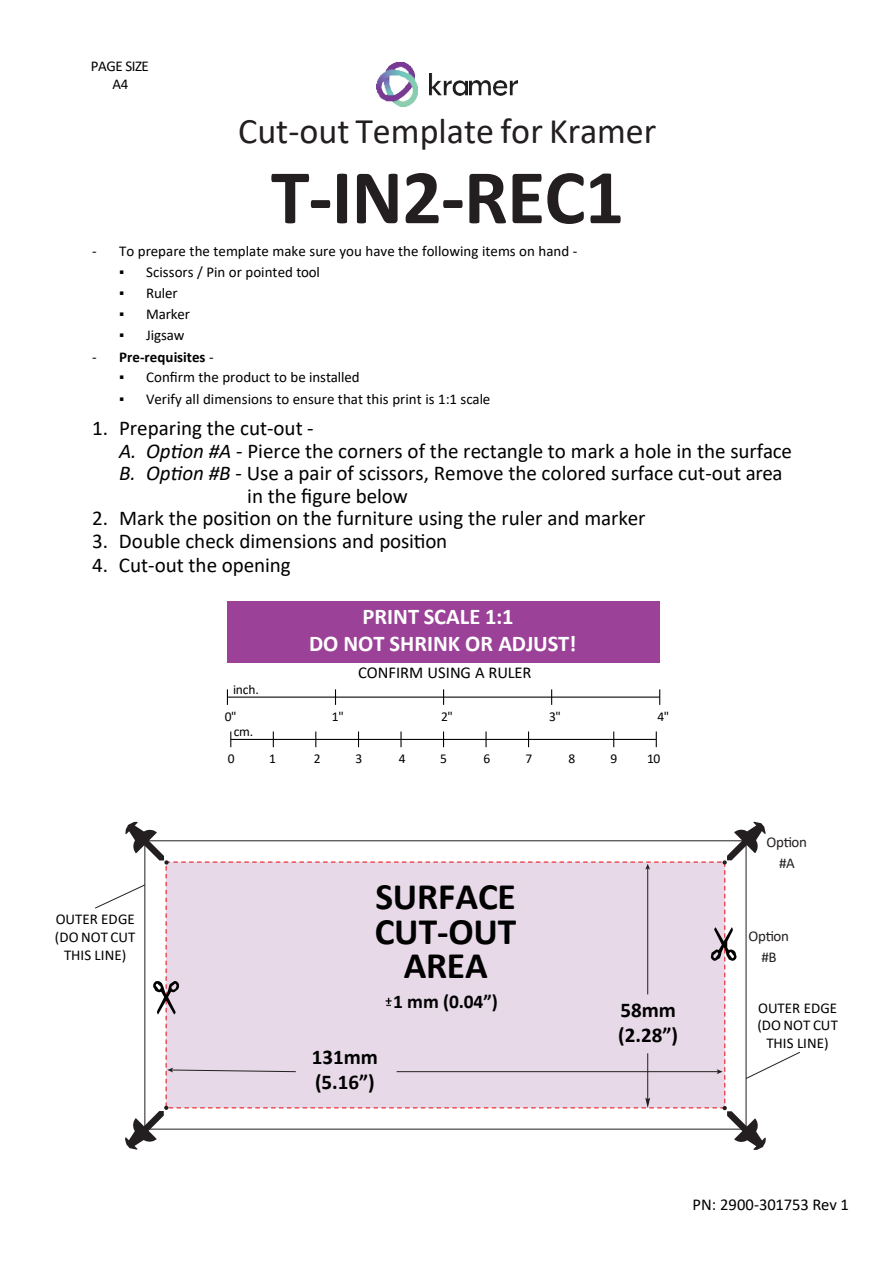
<style>
.page{position:relative;width:894px;height:1264px;background:#fff}
.page>*{position:absolute;margin:0;border:0;box-sizing:border-box;transform-origin:0 0}
.t1{font:700 78px "Calibri";letter-spacing:-.01em;color:#231f20}
.t2{font:700 37.5px/34.3px "Calibri";letter-spacing:-.005em;color:#010101;text-align:center}
.t3{font:36px "Calibri";color:#231f20}
.t4{font:700 22.5px/27.2px "Calibri";color:#fff;text-align:center}
.t5{font:21px "Calibri";color:#010101}
.t6{font:700 21px/25.2px "Calibri";color:#000}
.t7{font:700 19.5px "Calibri";color:#010101}
.t8{font:16.5px "Calibri";letter-spacing:-.005em;color:#000}
.t9{font:16.5px "Calibri";color:#010101}
.t10{font:15px/17.9px "Calibri";color:#010101;text-align:center}
.t11{font:700 15px "Calibri";color:#010101}
.t12{font:15px/20.9px "Calibri";letter-spacing:-.02em;color:#231f20;text-align:center}
.t13{font:15px/17.9px "Calibri";letter-spacing:-.035em;color:#010101;text-align:center}
.t14{font:13.5px "Calibri";letter-spacing:-.02em;color:#010101}
.s1{font-weight:400}
.s2{font-style:italic}
</style>
<div class="page">
<div style="left:166px;top:861px;width:558px;height:246px;background:#e7d9e8"></div>
<hr style="left:396px;top:1071px;width:322px;height:1px;background:#231f20">
<svg style="left:716px;top:1069px;width:6px;height:4px"></svg>
<svg style="left:167px;top:1067px;width:129px;height:5px"></svg>
<hr style="left:647px;top:867px;width:1px;height:127px;background:#231f20">
<svg style="left:645px;top:864px;width:5px;height:5px"></svg>
<hr style="left:647px;top:1053px;width:1px;height:50px;background:#231f20">
<svg style="left:645px;top:1097px;width:5px;height:10px"></svg>
<svg style="left:95px;top:883px;width:50px;height:25px"></svg>
<svg style="left:746px;top:1051px;width:54px;height:28px"></svg>
<svg style="left:153px;top:980px;width:26px;height:34px"></svg>
<svg style="left:710px;top:927px;width:26px;height:33px"></svg>
<svg style="left:125px;top:1105px;width:43px;height:44px"></svg>
<svg style="left:125px;top:821px;width:43px;height:43px"></svg>
<svg style="left:722px;top:821px;width:43px;height:43px"></svg>
<svg style="left:722px;top:1105px;width:43px;height:44px"></svg>
<div style="left:227px;top:601px;width:432px;height:61px;background:#9b4198"></div>
<img style="left:376px;top:63px;width:41px;height:43px">
<img style="left:429px;top:73px;width:38px;height:23px">
<img style="left:469px;top:80px;width:48px;height:16px">
<img style="left:227px;top:689px;width:433px;height:15px">
<img style="left:230px;top:731px;width:426px;height:16px">
<p class="t13" style="left:91px;top:57px;width:59px">PAGE SIZE<br>A4</p>
<h3 class="t3" style="left:238px;top:106px;width:419px">Cut-out Template for Kramer</h3>
<h1 class="t1" style="left:271px;top:142px;width:355px">T-IN2-REC1</h1>
<p class="t10" style="left:92px;top:242px;width:486px">- To prepare the template make sure you have the following items on hand -</p>
<p class="t10" style="left:119px;top:263px;width:202px">▪ Scissors / Pin or pointed tool</p>
<p class="t10" style="left:119px;top:284px;width:60px">▪ Ruler</p>
<p class="t10" style="left:119px;top:305px;width:72px">▪ Marker</p>
<p class="t10" style="left:119px;top:326px;width:67px">▪ Jigsaw</p>
<p class="t11" style="left:92px;top:346px;width:123px"><span class="s1">-</span> Pre-requisites <span class="s1">-</span></p>
<p class="t10" style="left:119px;top:368px;width:242px">▪ Confirm the product to be installed</p>
<p class="t10" style="left:119px;top:389px;width:373px">▪ Verify all dimensions to ensure that this print is 1:1 scale</p>
<p class="t5" style="left:92px;top:413px;width:223px">1. Preparing the cut-out -</p>
<p class="t5" style="left:119px;top:436px;width:674px"><span class="s2">A. Option #A</span> - Pierce the corners of the rectangle to mark a hole in the surface</p>
<p class="t5" style="left:119px;top:458px;width:664px"><span class="s2">B. Option #B</span> - Use a pair of scissors, Remove the colored surface cut-out area</p>
<p class="t5" style="left:247px;top:481px;width:162px">in the figure below</p>
<p class="t5" style="left:92px;top:503px;width:554px">2. Mark the position on the furniture using the ruler and marker</p>
<p class="t5" style="left:92px;top:526px;width:356px">3. Double check dimensions and position</p>
<p class="t5" style="left:92px;top:550px;width:200px">4. Cut-out the opening</p>
<p class="t4" style="left:309px;top:602px;width:269px">PRINT SCALE 1:1<br>DO NOT SHRINK OR ADJUST!</p>
<p class="t9" style="left:358px;top:660px;width:175px">CONFIRM USING A RULER</p>
<p class="t10" style="left:55px;top:909px;width:82px">OUTER EDGE (DO NOT CUT<br>THIS LINE)</p>
<p class="t14" style="left:233px;top:680px;width:27px">inch.</p>
<p class="t14" style="left:234px;top:722px;width:21px">cm.</p>
<p class="t14" style="left:225px;top:706px;width:13px">0"</p>
<p class="t14" style="left:332px;top:706px;width:13px">1"</p>
<p class="t14" style="left:441px;top:706px;width:13px">2"</p>
<p class="t14" style="left:549px;top:706px;width:13px">3"</p>
<p class="t14" style="left:657px;top:706px;width:13px">4"</p>
<p class="t14" style="left:228px;top:749px;width:8px">0</p>
<p class="t14" style="left:269px;top:749px;width:8px">1</p>
<p class="t14" style="left:314px;top:749px;width:8px">2</p>
<p class="t14" style="left:355px;top:749px;width:8px">3</p>
<p class="t14" style="left:399px;top:749px;width:8px">4</p>
<p class="t14" style="left:440px;top:749px;width:8px">5</p>
<p class="t14" style="left:483px;top:749px;width:8px">6</p>
<p class="t14" style="left:525px;top:749px;width:8px">7</p>
<p class="t14" style="left:568px;top:749px;width:8px">8</p>
<p class="t14" style="left:610px;top:749px;width:8px">9</p>
<p class="t14" style="left:647px;top:749px;width:15px">10</p>
<h2 class="t2" style="left:374px;top:878px;width:143px">SURFACE<br>CUT-OUT<br>AREA</h2>
<p class="t7" style="left:393px;top:987px;width:106px">1 mm (0.04”)</p>
<p class="t6" style="left:312px;top:1044px;width:68px">131mm (5.16”)</p>
<p class="t6" style="left:618px;top:996px;width:61px">58mm (2.28”)</p>
<p class="t12" style="left:766px;top:830px;width:42px">Option #A</p>
<p class="t12" style="left:748px;top:924px;width:42px">Option #B</p>
<p class="t10" style="left:757px;top:998px;width:82px">OUTER EDGE (DO NOT CUT<br>THIS LINE)</p>
<p class="t8" style="left:692px;top:1192px;width:158px">PN: 2900-301753 Rev 1</p>
</div>
